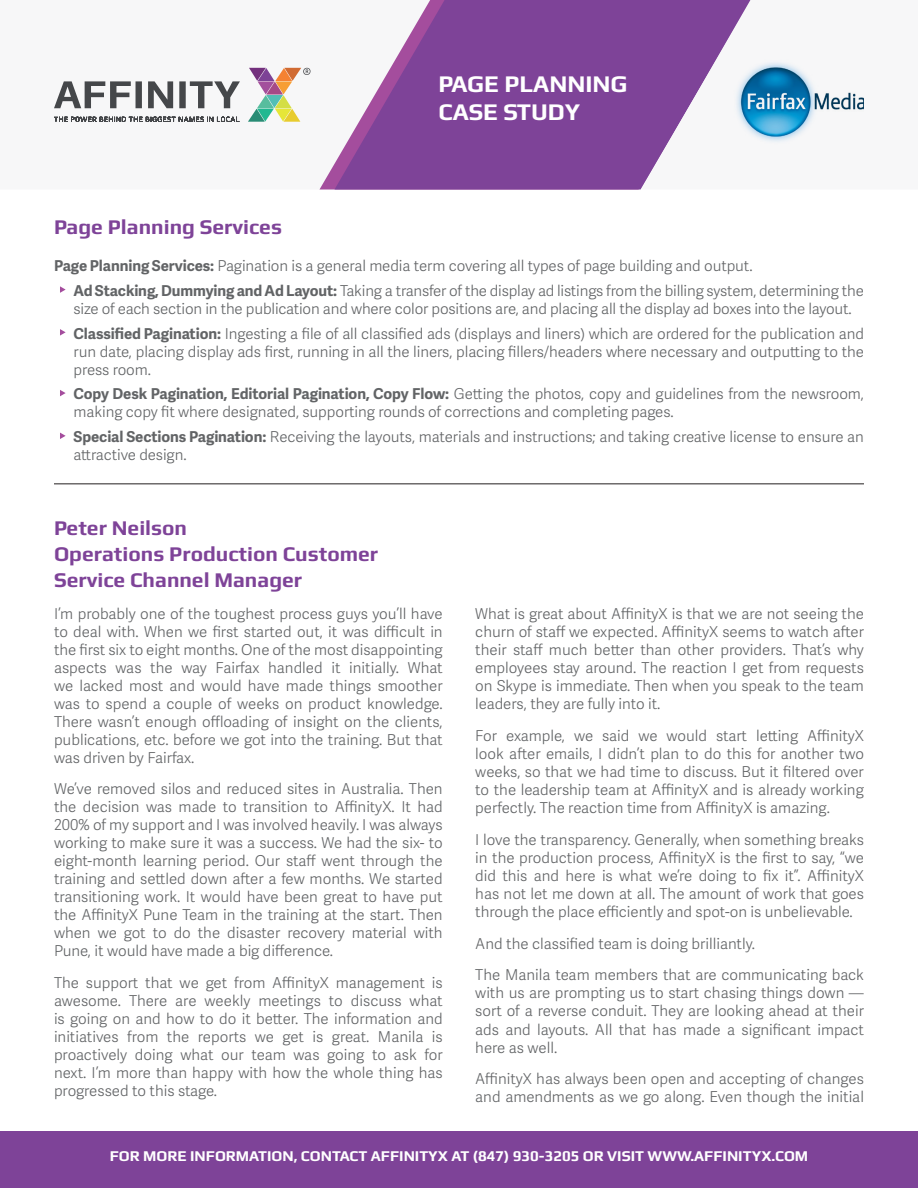
<style>
.page{position:relative;width:918px;height:1188px;background:#fff}
.page>*{position:absolute;margin:0;border:0;box-sizing:border-box;transform-origin:0 0}
.t1{font:700 24px "Play";color:#fff}
.t2{font:700 21px "Play";color:#7e4398}
.t3{font:300 15px/18px "Adelle Sans";letter-spacing:-.005em;color:#626466;text-align:justify}
.t4{font:700 15px "Play";color:#fff}
.s1{font-weight:700}
</style>
<div class="page">
<svg style="left:54px;top:81px;width:186px;height:27px"></svg>
<svg style="left:248px;top:68px;width:62px;height:54px"></svg>
<svg style="left:54px;top:117px;width:185px;height:5px"></svg>
<svg style="left:335px;top:0;width:306px;height:190px;background:#905ba5"></svg>
<hr style="left:54px;top:483px;width:810px;height:1px;background:#231f20">
<svg style="left:60px;top:286px;width:6px;height:7px"></svg>
<svg style="left:60px;top:329px;width:6px;height:7px"></svg>
<svg style="left:60px;top:390px;width:6px;height:6px"></svg>
<svg style="left:60px;top:433px;width:6px;height:6px"></svg>
<svg style="left:641px;top:0;width:110px;height:189px;fill:#7e4398"></svg>
<img style="left:731px;top:57px;width:133px;height:90px">
<div style="left:0;top:1131px;width:918px;height:57px;background:#7e4398"></div>
<p class="t1" style="left:438px;top:69px;width:191px">PAGE PLANNING</p>
<p class="t1" style="left:438px;top:98px;width:143px">CASE STUDY</p>
<p class="t2" style="left:54px;top:214px;width:230px">Page Planning Services</p>
<p class="t3" style="left:54px;top:256px;width:700px"><span class="s1">Page Planning Services:</span> Pagination is a general media term covering all types of page building and output.</p>
<p class="t3" style="left:74px;top:281px;width:792px"><span class="s1">Ad Stacking, Dummying and Ad Layout:</span> Taking a transfer of the display ad listings from the billing system, determining the size of each section in the publication and where color positions are, and placing all the display ad boxes into the layout.</p>
<p class="t3" style="left:74px;top:324px;width:792px"><span class="s1">Classified Pagination:</span> Ingesting a file of all classified ads (displays and liners) which are ordered for the publication and run date, placing display ads first, running in all the liners, placing fillers/headers where necessary and outputting to the press room.</p>
<p class="t3" style="left:74px;top:385px;width:792px"><span class="s1">Copy Desk Pagination, Editorial Pagination, Copy Flow:</span> Getting the photos, copy and guidelines from the newsroom, making copy fit where designated, supporting rounds of corrections and completing pages.</p>
<p class="t3" style="left:74px;top:427px;width:792px"><span class="s1">Special Sections Pagination:</span> Receiving the layouts, materials and instructions; and taking creative license to ensure an attractive design.</p>
<p class="t2" style="left:54px;top:515px;width:135px">Peter Neilson</p>
<p class="t2" style="left:54px;top:541px;width:326px">Operations Production Customer</p>
<p class="t2" style="left:54px;top:567px;width:250px">Service Channel Manager</p>
<p class="t3" style="left:54px;top:604px;width:390px">I’m probably one of the toughest process guys you’ll have to deal with. When we first started out, it was difficult in the first six to eight months. One of the most disappointing aspects was the way Fairfax handled it initially. What we lacked most and would have made things smoother was to spend a couple of weeks on product knowledge.<br>There wasn’t enough offloading of insight on the clients, publications, etc. before we got into the training. But that was driven by Fairfax.</p>
<p class="t3" style="left:54px;top:779px;width:390px">We’ve removed silos and reduced sites in Australia. Then the decision was made to transition to AffinityX. It had 200% of my support and I was involved heavily. I was always working to make sure it was a success. We had the six- to eight-month learning period. Our staff went through the training and settled down after a few months. We started transitioning work. It would have been great to have put the AffinityX Pune Team in the training at the start. Then when we got to do the disaster recovery material with Pune, it would have made a big difference.</p>
<p class="t3" style="left:54px;top:973px;width:390px">The support that we get from AffinityX management is awesome. There are weekly meetings to discuss what is going on and how to do it better. The information and initiatives from the reports we get is great. Manila is proactively doing what our team was going to ask for next. I’m more than happy with how the whole thing has progressed to this stage.</p>
<p class="t3" style="left:475px;top:604px;width:390px">What is great about AffinityX is that we are not seeing the churn of staff we expected. AffinityX seems to watch after their staff much better than other providers. That’s why employees stay around. The reaction I get from requests on Skype is immediate. Then when you speak to the team leaders, they are fully into it.</p>
<p class="t3" style="left:475px;top:726px;width:390px">For example, we said we would start letting AffinityX look after emails, I didn’t plan to do this for another two weeks, so that we had time to discuss. But it filtered over to the leadership team at AffinityX and is already working perfectly. The reaction time from AffinityX is amazing.</p>
<p class="t3" style="left:475px;top:830px;width:390px">I love the transparency. Generally, when something breaks in the production process, AffinityX is the first to say, “we did this and here is what we’re doing to fix it”. AffinityX has not let me down at all. The amount of work that goes through the place efficiently and spot-on is unbelievable.</p>
<p class="t3" style="left:475px;top:934px;width:281px">And the classified team is doing brilliantly.</p>
<p class="t3" style="left:475px;top:965px;width:390px">The Manila team members that are communicating back with us are prompting us to start chasing things down — sort of a reverse conduit. They are looking ahead at their ads and layouts. All that has made a significant impact here as well.</p>
<p class="t3" style="left:475px;top:1069px;width:390px">AffinityX has always been open and accepting of changes and amendments as we go along. Even though the initial</p>
<p class="t4" style="left:110px;top:1147px;width:700px">FOR MORE INFORMATION, CONTACT AFFINITYX AT (847) 930-3205 OR VISIT WWW.AFFINITYX.COM</p>
</div>
